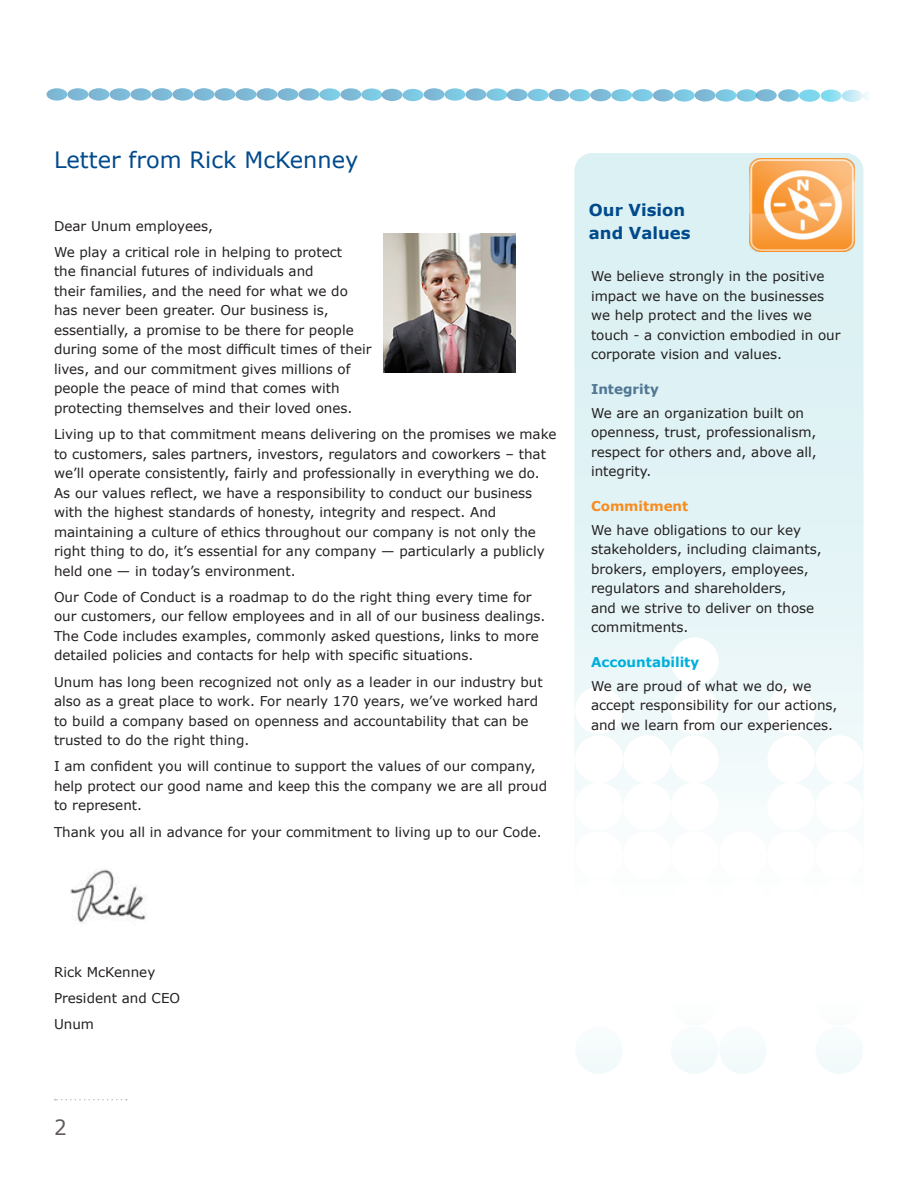
<style>
.page{position:relative;width:918px;height:1188px;background:#fff}
.page>*{position:absolute;margin:0;border:0;box-sizing:border-box;transform-origin:0 0}
.t1{font:22.5px "Verdana";color:#004a8c}
.t2{font:21px "Verdana";color:#615b60;scale:.95 1}
.t3{font:700 16.5px/22.5px "Verdana";color:#004a8c}
.t4{font:13.5px/19.5px "Verdana";color:#231f20}
.t5{font:700 13.5px "Verdana";color:#00aedc}
.t6{font:700 13.5px "Verdana";color:#f68c1f}
.t7{font:700 13.5px "Verdana";color:#4f7793}
</style>
<div class="page">
<svg style="left:574px;top:153px;width:289px;height:649px;background:#e1f3f5"></svg>
<div style="left:575px;top:783px;width:48px;height:47px;background:#fff;border-radius:50%"></div>
<div style="left:623px;top:783px;width:48px;height:47px;background:#fff;border-radius:50%"></div>
<div style="left:671px;top:783px;width:48px;height:47px;background:#fff;border-radius:50%"></div>
<div style="left:767px;top:783px;width:48px;height:47px;background:#fff;border-radius:50%"></div>
<div style="left:816px;top:783px;width:47px;height:47px;background:#fff;border-radius:50%"></div>
<div style="left:575px;top:735px;width:48px;height:48px;background:#fff;border-radius:50%"></div>
<div style="left:623px;top:735px;width:48px;height:48px;background:#fff;border-radius:50%"></div>
<div style="left:671px;top:735px;width:48px;height:48px;background:#fff;border-radius:50%"></div>
<div style="left:767px;top:735px;width:48px;height:48px;background:#fff;border-radius:50%"></div>
<div style="left:816px;top:735px;width:47px;height:48px;background:#fff;border-radius:50%"></div>
<div style="left:575px;top:687px;width:48px;height:47px;background:#fff;border-radius:50%"></div>
<div style="left:671px;top:687px;width:48px;height:47px;background:#fff;border-radius:50%"></div>
<div style="left:767px;top:687px;width:48px;height:47px;background:#fff;border-radius:50%"></div>
<div style="left:671px;top:637px;width:48px;height:48px;background:#fff;border-radius:50%"></div>
<div style="left:575px;top:1026px;width:48px;height:48px;background:#f5fafb;border-radius:50%"></div>
<div style="left:671px;top:1026px;width:48px;height:48px;background:#f5fafb;border-radius:50%"></div>
<div style="left:719px;top:1026px;width:48px;height:48px;background:#f5fafb;border-radius:50%"></div>
<div style="left:816px;top:1026px;width:47px;height:48px;background:#f5fafb;border-radius:50%"></div>
<svg style="left:55px;top:1099px;width:72px;height:1px"></svg>
<img style="left:384px;top:234px;width:131px;height:139px">
<img style="left:70px;top:869px;width:76px;height:54px">
<img style="left:749px;top:158px;width:105px;height:94px">
<div style="left:569px;top:89px;width:21px;height:12px;background:#7dc9e3;border-radius:50%"></div>
<div style="left:549px;top:89px;width:20px;height:12px;background:#7db9d6;border-radius:50%"></div>
<svg style="left:821px;top:90px;width:21px;height:12px"></svg>
<svg style="left:799px;top:89px;width:21px;height:13px"></svg>
<svg style="left:778px;top:89px;width:21px;height:13px"></svg>
<svg style="left:756px;top:89px;width:21px;height:13px"></svg>
<svg style="left:842px;top:90px;width:21px;height:12px"></svg>
<svg style="left:863px;top:90px;width:21px;height:12px"></svg>
<div style="left:528px;top:89px;width:21px;height:12px;background:#7dc9e3;border-radius:50%"></div>
<div style="left:507px;top:89px;width:21px;height:12px;background:#7db9d6;border-radius:50%"></div>
<svg style="left:486px;top:88px;width:21px;height:13px"></svg>
<svg style="left:465px;top:88px;width:21px;height:13px"></svg>
<svg style="left:444px;top:88px;width:21px;height:13px"></svg>
<svg style="left:424px;top:88px;width:21px;height:13px"></svg>
<div style="left:611px;top:89px;width:21px;height:12px;background:#7dc9e3;border-radius:50%"></div>
<div style="left:590px;top:89px;width:21px;height:12px;background:#7db9d6;border-radius:50%"></div>
<svg style="left:674px;top:89px;width:21px;height:13px"></svg>
<svg style="left:653px;top:89px;width:21px;height:13px"></svg>
<div style="left:632px;top:89px;width:21px;height:12px;background:#7dc9e3;border-radius:50%"></div>
<svg style="left:715px;top:89px;width:21px;height:13px"></svg>
<svg style="left:695px;top:89px;width:21px;height:13px"></svg>
<svg style="left:736px;top:89px;width:21px;height:13px"></svg>
<div style="left:403px;top:89px;width:21px;height:12px;background:#7dc9e3;border-radius:50%"></div>
<div style="left:382px;top:89px;width:21px;height:12px;background:#7db9d6;border-radius:50%"></div>
<svg style="left:361px;top:88px;width:21px;height:13px"></svg>
<svg style="left:340px;top:88px;width:21px;height:13px"></svg>
<svg style="left:319px;top:88px;width:21px;height:13px"></svg>
<svg style="left:298px;top:88px;width:21px;height:13px"></svg>
<svg style="left:277px;top:88px;width:21px;height:13px"></svg>
<svg style="left:256px;top:88px;width:21px;height:13px"></svg>
<svg style="left:235px;top:88px;width:21px;height:13px"></svg>
<svg style="left:214px;top:88px;width:21px;height:13px"></svg>
<svg style="left:193px;top:88px;width:21px;height:13px"></svg>
<svg style="left:172px;top:88px;width:21px;height:13px"></svg>
<svg style="left:151px;top:88px;width:21px;height:13px"></svg>
<svg style="left:130px;top:88px;width:21px;height:13px"></svg>
<svg style="left:109px;top:88px;width:21px;height:13px"></svg>
<svg style="left:88px;top:88px;width:21px;height:13px"></svg>
<svg style="left:67px;top:88px;width:21px;height:13px"></svg>
<svg style="left:46px;top:88px;width:21px;height:13px"></svg>
<h1 class="t1" style="left:54px;top:144px;width:306px">Letter from Rick McKenney</h1>
<p class="t4" style="left:54px;top:212px;width:290px;line-height:26.2px">Dear Unum employees,<br>We play a critical role in helping to protect</p>
<p class="t4" style="left:54px;top:262px;width:319px">the financial futures of individuals and<br>their families, and the need for what we do has never been greater. Our business is, essentially, a promise to be there for people during some of the most difficult times of their lives, and our commitment gives millions of people the peace of mind that comes with protecting themselves and their loved ones.</p>
<p class="t4" style="left:54px;top:424px;width:504px">Living up to that commitment means delivering on the promises we make to customers, sales partners, investors, regulators and coworkers – that we’ll operate consistently, fairly and professionally in everything we do.<br>As our values reflect, we have a responsibility to conduct our business with the highest standards of honesty, integrity and respect. And maintaining a culture of ethics throughout our company is not only the right thing to do, it’s essential for any company — particularly a publicly held one — in today’s environment.</p>
<p class="t4" style="left:54px;top:587px;width:493px">Our Code of Conduct is a roadmap to do the right thing every time for our customers, our fellow employees and in all of our business dealings.<br>The Code includes examples, commonly asked questions, links to more detailed policies and contacts for help with specific situations.</p>
<p class="t4" style="left:54px;top:672px;width:490px">Unum has long been recognized not only as a leader in our industry but also as a great place to work. For nearly 170 years, we’ve worked hard to build a company based on openness and accountability that can be trusted to do the right thing.</p>
<p class="t4" style="left:54px;top:757px;width:495px">I am confident you will continue to support the values of our company, help protect our good name and keep this the company we are all proud to represent.</p>
<p class="t4" style="left:54px;top:822px;width:489px">Thank you all in advance for your commitment to living up to our Code.</p>
<p class="t3" style="left:589px;top:198px;width:103px">Our Vision and Values</p>
<p class="t4" style="left:591px;top:267px;width:251px">We believe strongly in the positive impact we have on the businesses we help protect and the lives we touch - a conviction embodied in our corporate vision and values.</p>
<p class="t7" style="left:591px;top:380px;width:69px">Integrity</p>
<p class="t4" style="left:591px;top:403px;width:227px">We are an organization built on openness, trust, professionalism, respect for others and, above all, integrity.</p>
<p class="t6" style="left:591px;top:497px;width:99px">Commitment</p>
<p class="t4" style="left:591px;top:520px;width:232px">We have obligations to our key stakeholders, including claimants, brokers, employers, employees, regulators and shareholders,<br>and we strive to deliver on those commitments.</p>
<p class="t5" style="left:591px;top:652px;width:110px">Accountability</p>
<p class="t4" style="left:591px;top:676px;width:248px">We are proud of what we do, we accept responsibility for our actions, and we learn from our experiences.</p>
<p class="t4" style="left:54px;top:959px;width:128px;line-height:26.2px">Rick McKenney<br>President and CEO<br>Unum</p>
<h2 class="t2" style="left:54px;top:1113px;width:15px">2</h2>
</div>
